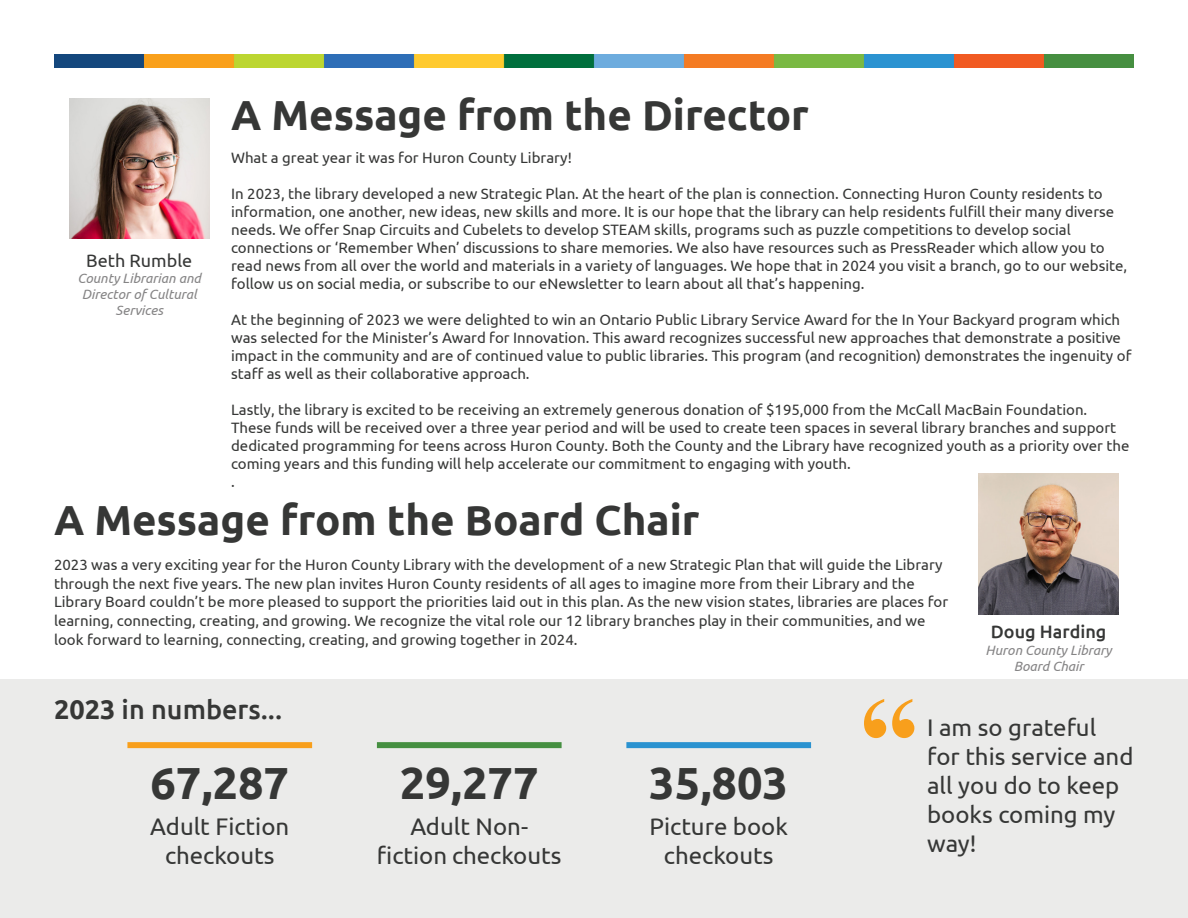
<style>
.page{position:relative;width:1188px;height:918px;background:#fff}
.page>*{position:absolute;margin:0;border:0;box-sizing:border-box;transform-origin:0 0}
.t1{font:700 120px "Times New Roman";color:#f89f1c}
.t2{font:700 45px "Ubuntu";color:#363736}
.t3{font:700 42px "Ubuntu";color:#363736}
.t4{font:500 27px "Ubuntu";color:#363736}
.t5{font:24px/28.8px "Ubuntu";color:#363736;text-align:center}
.t6{font:500 18px "Ubuntu";color:#363736}
.t7{font:18px "Ubuntu";color:#363736}
.t8{font:15px/18px "Ubuntu";color:#363736}
.t9{font:italic 13.5px/16.2px "Ubuntu";color:#858485;text-align:center}
.s1{font-weight:700}
</style>
<div class="page">
<img style="left:978px;top:474px;width:141px;height:140px">
<img style="left:69px;top:98px;width:141px;height:140px">
<div style="left:0;top:679px;width:1188px;height:239px;background:#ebebea"></div>
<div style="left:127px;top:742px;width:185px;height:6px;background:#f89f1c"></div>
<div style="left:377px;top:742px;width:185px;height:6px;background:#458f41"></div>
<div style="left:626px;top:742px;width:185px;height:6px;background:#2a92d0"></div>
<img style="left:54px;top:54px;width:1080px;height:13px">
<p class="t7" style="left:86px;top:249px;width:108px">Beth Rumble</p>
<p class="t9" style="left:78px;top:270px;width:125px">County Librarian and<br>Director of Cultural<br>Services</p>
<p class="t3" style="left:231px;top:90px;width:579px">A Message from the Director</p>
<p class="t8" style="left:231px;top:149px;width:342px">What a great year it was for Huron County Library!</p>
<p class="t8" style="left:231px;top:185px;width:897px">In 2023, the library developed a new Strategic Plan. At the heart of the plan is connection. Connecting Huron County residents to information, one another, new ideas, new skills and more. It is our hope that the library can help residents fulfill their many diverse needs. We offer Snap Circuits and Cubelets to develop STEAM skills, programs such as puzzle competitions to develop social connections or ‘Remember When’ discussions to share memories. We also have resources such as PressReader which allow you to read news from all over the world and materials in a variety of languages. We hope that in 2024 you visit a branch, go to our website, follow us on social media, or subscribe to our eNewsletter to learn about all that’s happening.</p>
<p class="t8" style="left:231px;top:311px;width:902px">At the beginning of 2023 we were delighted to win an Ontario Public Library Service Award for the In Your Backyard program which was selected for the Minister’s Award for Innovation. This award recognizes successful new approaches that demonstrate a positive impact in the community and are of continued value to public libraries. This program (and recognition) demonstrates the ingenuity of staff as well as their collaborative approach.</p>
<p class="t8" style="left:231px;top:401px;width:900px">Lastly, the library is excited to be receiving an extremely generous donation of $195,000 from the McCall MacBain Foundation.<br>These funds will be received over a three year period and will be used to create teen spaces in several library branches and support dedicated programming for teens across Huron County. Both the County and the Library have recognized youth as a priority over the coming years and this funding will help accelerate our commitment to engaging with youth.</p>
<p class="t8" style="left:231px;top:473px;width:5px">.</p>
<p class="t3" style="left:54px;top:494px;width:647px">A Message from the Board Chair</p>
<p class="t8" style="left:54px;top:555px;width:896px;line-height:18.8px">2023 was a very exciting year for the Huron County Library with the development of a new Strategic Plan that will guide the Library through the next five years. The new plan invites Huron County residents of all ages to imagine more from their Library and the Library Board couldn’t be more pleased to support the priorities laid out in this plan. As the new vision states, libraries are places for learning, connecting, creating, and growing. We recognize the vital role our 12 library branches play in their communities, and we look forward to learning, connecting, creating, and growing together in 2024.</p>
<p class="t6" style="left:991px;top:621px;width:117px">Doug Harding</p>
<p class="t9" style="left:986px;top:641px;width:128px">Huron County Library<br>Board Chair</p>
<p class="t4" style="left:54px;top:692px;width:230px"><span class="s1">2023</span> in numbers...</p>
<p class="t2" style="left:150px;top:756px;width:140px">67,287</p>
<p class="t5" style="left:150px;top:812px;width:141px">Adult Fiction checkouts</p>
<p class="t2" style="left:400px;top:756px;width:140px">29,277</p>
<p class="t5" style="left:377px;top:812px;width:186px">Adult Non&shy;fiction checkouts</p>
<p class="t2" style="left:649px;top:756px;width:140px">35,803</p>
<p class="t5" style="left:650px;top:812px;width:140px">Picture book checkouts</p>
<p class="t1" style="left:859px;top:653px;width:61px">“</p>
<p class="t5" style="left:927px;top:713px;width:208px;text-align:left">I am so grateful for this service and all you do to keep books coming my way!</p>
</div>
